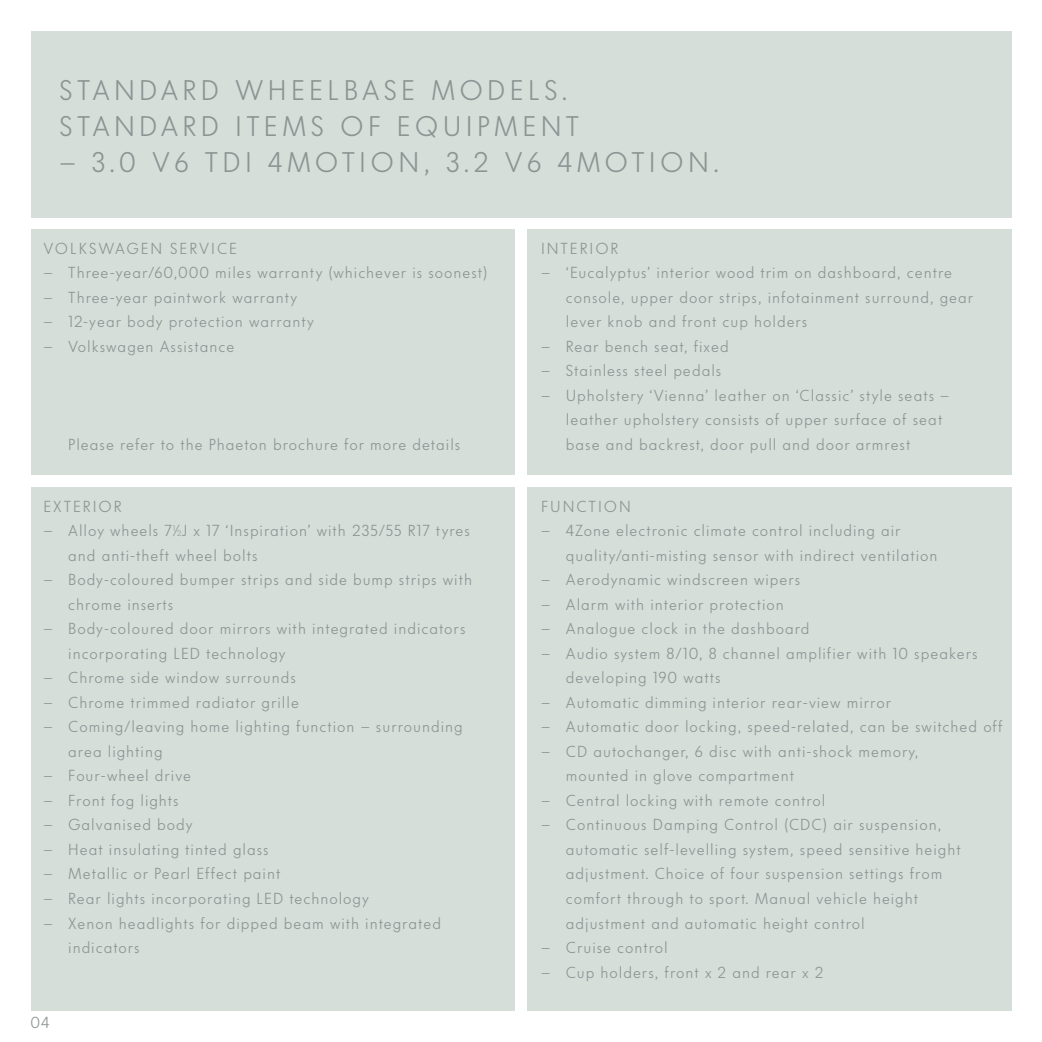
<style>
.page{position:relative;width:1042px;height:1042px;background:#fff}
.page>*{position:absolute;margin:0;border:0;box-sizing:border-box;transform-origin:0 0}
.t1{font:300 28px/35.9px "VW Headline";letter-spacing:.155em;color:#8a9594}
.t2{font:300 15.75px/24.5px "VW Headline";letter-spacing:.06em;color:#8a9594}
.t3{font:300 15.75px "VW Headline";letter-spacing:.125em;color:#8a9594}
.s1{font-size:7.88px}
</style>
<div class="page">
<div style="left:31px;top:31px;width:980px;height:186px;background:#d5ded9"></div>
<div style="left:31px;top:229px;width:484px;height:246px;background:#d5ded9"></div>
<div style="left:31px;top:487px;width:484px;height:524px;background:#d5ded9"></div>
<div style="left:527px;top:487px;width:484px;height:524px;background:#d5ded9"></div>
<div style="left:527px;top:229px;width:484px;height:246px;background:#d5ded9"></div>
<h1 class="t1" style="left:60px;top:74px;width:521px">STANDARD WHEELBASE MODELS.<br>STANDARD ITEMS OF EQUIPMENT</h1>
<h1 class="t1" style="left:60px;top:146px;width:660px">– 3.0 V6 TDI 4MOTION, 3.2 V6 4MOTION.</h1>
<p class="t3" style="left:43px;top:241px;width:195px">VOLKSWAGEN SERVICE</p>
<p class="t2" style="left:43px;top:261px;width:445px">– Three-year/60,000 miles warranty (whichever is soonest)</p>
<p class="t2" style="left:43px;top:286px;width:255px">– Three-year paintwork warranty</p>
<p class="t2" style="left:43px;top:310px;width:272px">– 12-year body protection warranty</p>
<p class="t2" style="left:43px;top:335px;width:192px">– Volkswagen Assistance</p>
<p class="t2" style="left:68px;top:433px;width:393px">Please refer to the Phaeton brochure for more details</p>
<p class="t3" style="left:43px;top:498px;width:80px">EXTERIOR</p>
<p class="t2" style="left:68px;top:519px;width:403px;text-indent:-25px">– Alloy wheels 7<sup>1</sup>⁄<span class="s1">2</span>J x 17 ‘Inspiration’ with 235/55 R17 tyres and anti-theft wheel bolts</p>
<p class="t2" style="left:68px;top:568px;width:405px;text-indent:-25px">– Body-coloured bumper strips and side bump strips with chrome inserts</p>
<p class="t2" style="left:68px;top:617px;width:399px;text-indent:-25px">– Body-coloured door mirrors with integrated indicators incorporating LED technology</p>
<p class="t2" style="left:43px;top:666px;width:254px">– Chrome side window surrounds</p>
<p class="t2" style="left:43px;top:690px;width:257px">– Chrome trimmed radiator grille</p>
<p class="t2" style="left:68px;top:715px;width:396px;text-indent:-25px">– Coming/leaving home lighting function – surrounding area lighting</p>
<p class="t2" style="left:43px;top:764px;width:149px">– Four-wheel drive</p>
<p class="t2" style="left:43px;top:788px;width:137px">– Front fog lights</p>
<p class="t2" style="left:43px;top:813px;width:150px">– Galvanised body</p>
<p class="t2" style="left:43px;top:837px;width:227px">– Heat insulating tinted glass</p>
<p class="t2" style="left:43px;top:862px;width:238px">– Metallic or Pearl Effect paint</p>
<p class="t2" style="left:43px;top:886px;width:327px">– Rear lights incorporating LED technology</p>
<p class="t2" style="left:68px;top:911px;width:374px;text-indent:-25px">– Xenon headlights for dipped beam with integrated indicators</p>
<p class="t2" style="left:31px;top:1011px;width:20px">04</p>
<p class="t3" style="left:541px;top:241px;width:79px">INTERIOR</p>
<p class="t2" style="left:566px;top:261px;width:409px;text-indent:-25px">– ‘Eucalyptus’ interior wood trim on dashboard, centre console, upper door strips, infotainment surround, gear lever knob and front cup holders</p>
<p class="t2" style="left:541px;top:335px;width:189px">– Rear bench seat, fixed</p>
<p class="t2" style="left:541px;top:359px;width:182px">– Stainless steel pedals</p>
<p class="t2" style="left:566px;top:384px;width:385px;text-indent:-25px">– Upholstery ‘Vienna’ leather on ‘Classic’ style seats – leather upholstery consists of upper surface of seat base and backrest, door pull and door armrest</p>
<p class="t3" style="left:541px;top:498px;width:91px">FUNCTION</p>
<p class="t2" style="left:566px;top:519px;width:373px;text-indent:-25px">– 4Zone electronic climate control including air quality/anti-misting sensor with indirect ventilation</p>
<p class="t2" style="left:541px;top:568px;width:261px">– Aerodynamic windscreen wipers</p>
<p class="t2" style="left:541px;top:592px;width:244px">– Alarm with interior protection</p>
<p class="t2" style="left:541px;top:617px;width:270px">– Analogue clock in the dashboard</p>
<p class="t2" style="left:566px;top:641px;width:413px;text-indent:-25px">– Audio system 8/10, 8 channel amplifier with 10 speakers developing 190 watts</p>
<p class="t2" style="left:541px;top:690px;width:351px">– Automatic dimming interior rear-view mirror</p>
<p class="t2" style="left:541px;top:715px;width:463px">– Automatic door locking, speed-related, can be switched off</p>
<p class="t2" style="left:566px;top:739px;width:354px;text-indent:-25px">– CD autochanger, 6 disc with anti-shock memory, mounted in glove compartment</p>
<p class="t2" style="left:541px;top:788px;width:286px">– Central locking with remote control</p>
<p class="t2" style="left:566px;top:813px;width:396px;text-indent:-25px">– Continuous Damping Control (CDC) air suspension, automatic self-levelling system, speed sensitive height adjustment. Choice of four suspension settings from comfort through to sport. Manual vehicle height adjustment and automatic height control</p>
<p class="t2" style="left:541px;top:935px;width:128px">– Cruise control</p>
<p class="t2" style="left:541px;top:960px;width:284px">– Cup holders, front x 2 and rear x 2</p>
</div>
